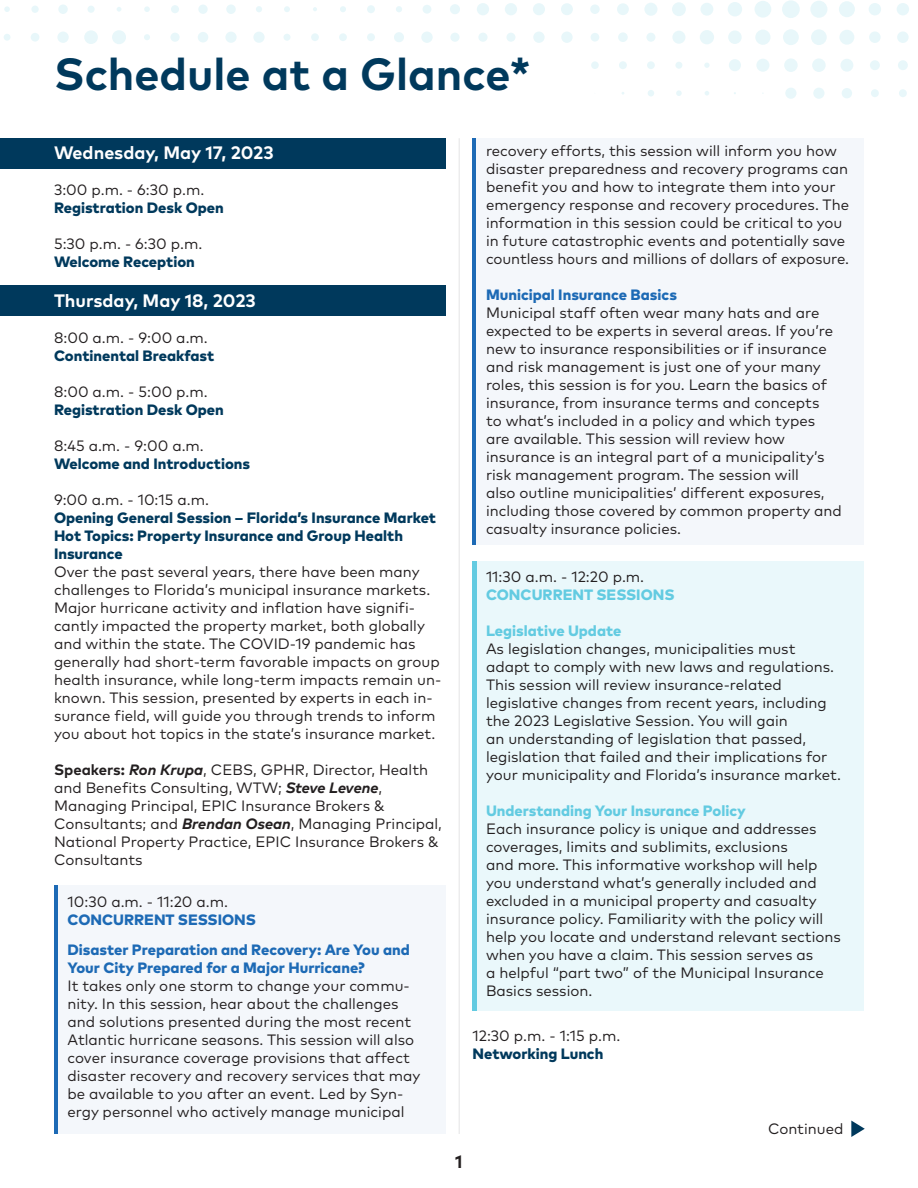
<style>
.page{position:relative;width:918px;height:1188px;background:#fff}
.page>*{position:absolute;margin:0;border:0;box-sizing:border-box;transform-origin:0 0}
.t1{font:700 45px "Mark Pro";color:#00395c}
.t2{font:700 18px "Mark Pro";color:#fff}
.t3{font:700 18px "Mark Pro";color:#231f20}
.t4{font:15px/18px "Mark Pro";color:#231f20}
.t5{font:800 15px/18px "Mark Pro";color:#00395c}
.t6{font:800 15px/30px "Mark Pro";color:#1d6ab5}
.t7{font:800 15px "Mark Pro";color:#63cbe1}
.s1{font-weight:700}
.s2{font-weight:700;font-style:italic}
</style>
<div class="page">
<svg style="left:4px;top:0;width:905px;height:99px"></svg>
<div style="left:0;top:54px;width:582px;height:495px;background:#fff"></div>
<div style="left:54px;top:886px;width:392px;height:248px;background:#f4f7fb"></div>
<div style="left:472px;top:562px;width:392px;height:449px;background:#eaf8fb"></div>
<div style="left:472px;top:138px;width:392px;height:406px;background:#f4f7fb"></div>
<div style="left:0;top:138px;width:446px;height:30px;background:#00395c"></div>
<div style="left:0;top:285px;width:446px;height:30px;background:#00395c"></div>
<hr style="left:54px;top:886px;width:3px;height:248px;background:#1d6ab5">
<div style="left:472px;top:562px;width:5px;height:449px;background:#63cbe1"></div>
<hr style="left:472px;top:138px;width:4px;height:406px;background:#1d6ab5">
<hr style="left:459px;top:138px;width:1px;height:996px;background:#c7c8ca">
<svg style="left:851px;top:1121px;width:14px;height:16px"></svg>
<h1 class="t1" style="left:54px;top:39px;width:478px">Schedule at a Glance*</h1>
<p class="t2" style="left:54px;top:139px;width:221px">Wednesday, May 17, 2023</p>
<p class="t4" style="left:54px;top:179px;width:152px">3:00 p.m. - 6:30 p.m.</p>
<p class="t5" style="left:54px;top:197px;width:171px">Registration Desk Open</p>
<p class="t4" style="left:54px;top:233px;width:150px">5:30 p.m. - 6:30 p.m.</p>
<p class="t5" style="left:54px;top:251px;width:142px">Welcome Reception</p>
<p class="t2" style="left:54px;top:287px;width:203px">Thursday, May 18, 2023</p>
<p class="t4" style="left:54px;top:327px;width:155px">8:00 a.m. - 9:00 a.m.</p>
<p class="t5" style="left:54px;top:345px;width:162px">Continental Breakfast</p>
<p class="t4" style="left:54px;top:381px;width:155px">8:00 a.m. - 5:00 p.m.</p>
<p class="t5" style="left:54px;top:399px;width:171px">Registration Desk Open</p>
<p class="t4" style="left:54px;top:435px;width:151px">8:45 a.m. - 9:00 a.m.</p>
<p class="t5" style="left:54px;top:453px;width:198px">Welcome and Introductions</p>
<p class="t4" style="left:54px;top:489px;width:157px">9:00 a.m. - 10:15 a.m.</p>
<p class="t5" style="left:54px;top:507px;width:384px">Opening General Session – Florida’s Insurance Market<br>Hot Topics: Property Insurance and Group Health<br>Insurance</p>
<p class="t4" style="left:54px;top:561px;width:389px">Over the past several years, there have been many challenges to Florida’s municipal insurance markets.<br>Major hurricane activity and inflation have signifi&shy;cantly impacted the property market, both globally and within the state. The COVID-19 pandemic has generally had short-term favorable impacts on group health insurance, while long-term impacts remain un&shy;known. This session, presented by experts in each in&shy;surance field, will guide you through trends to inform you about hot topics in the state’s insurance market.</p>
<p class="t4" style="left:54px;top:759px;width:389px"><span class="s1">Speakers:</span> <span class="s2">Ron Krupa</span>, CEBS, GPHR, Director, Health and Benefits Consulting, WTW; <span class="s2">Steve Levene</span>, Managing Principal, EPIC Insurance Brokers &amp; Consultants; and <span class="s2">Brendan Osean</span>, Managing Principal, National Property Practice, EPIC Insurance Brokers &amp; Consultants</p>
<p class="t4" style="left:68px;top:891px;width:162px">10:30 a.m. - 11:20 a.m.</p>
<p class="t6" style="left:68px;top:903px;width:344px">CONCURRENT SESSIONS<br>Disaster Preparation and Recovery: Are You and</p>
<p class="t6" style="left:68px;top:951px;width:299px">Your City Prepared for a Major Hurricane?</p>
<p class="t4" style="left:68px;top:975px;width:355px">It takes only one storm to change your commu&shy;nity. In this session, hear about the challenges and solutions presented during the most recent Atlantic hurricane seasons. This session will also cover insurance coverage provisions that affect disaster recovery and recovery services that may be available to you after an event. Led by Syn&shy;ergy personnel who actively manage municipal</p>
<p class="t4" style="left:486px;top:140px;width:365px">recovery efforts, this session will inform you how disaster preparedness and recovery programs can benefit you and how to integrate them into your emergency response and recovery procedures. The information in this session could be critical to you in future catastrophic events and potentially save countless hours and millions of dollars of exposure.</p>
<p class="t6" style="left:486px;top:278px;width:192px">Municipal Insurance Basics</p>
<p class="t4" style="left:486px;top:302px;width:357px">Municipal staff often wear many hats and are expected to be experts in several areas. If you’re new to insurance responsibilities or if insurance and risk management is just one of your many roles, this session is for you. Learn the basics of insurance, from insurance terms and concepts<br>to what’s included in a policy and which types are available. This session will review how insurance is an integral part of a municipality’s risk management program. The session will<br>also outline municipalities’ different exposures, including those covered by common property and casualty insurance policies.</p>
<p class="t4" style="left:486px;top:566px;width:160px">11:30 a.m. - 12:20 p.m.</p>
<p class="t7" style="left:486px;top:583px;width:190px">CONCURRENT SESSIONS</p>
<p class="t7" style="left:486px;top:619px;width:137px">Legislative Update</p>
<p class="t4" style="left:486px;top:638px;width:357px">As legislation changes, municipalities must adapt to comply with new laws and regulations.<br>This session will review insurance-related legislative changes from recent years, including the 2023 Legislative Session. You will gain<br>an understanding of legislation that passed, legislation that failed and their implications for your municipality and Florida’s insurance market.</p>
<p class="t7" style="left:486px;top:799px;width:261px">Understanding Your Insurance Policy</p>
<p class="t4" style="left:486px;top:818px;width:356px">Each insurance policy is unique and addresses coverages, limits and sublimits, exclusions<br>and more. This informative workshop will help you understand what’s generally included and excluded in a municipal property and casualty insurance policy. Familiarity with the policy will help you locate and understand relevant sections when you have a claim. This session serves as<br>a helpful “part two” of the Municipal Insurance Basics session.</p>
<p class="t4" style="left:472px;top:1025px;width:149px">12:30 p.m. - 1:15 p.m.</p>
<p class="t5" style="left:472px;top:1043px;width:132px">Networking Lunch</p>
<p class="t3" style="left:455px;top:1148px;width:9px">1</p>
<p class="t4" style="left:768px;top:1118px;width:77px">Continued</p>
</div>
